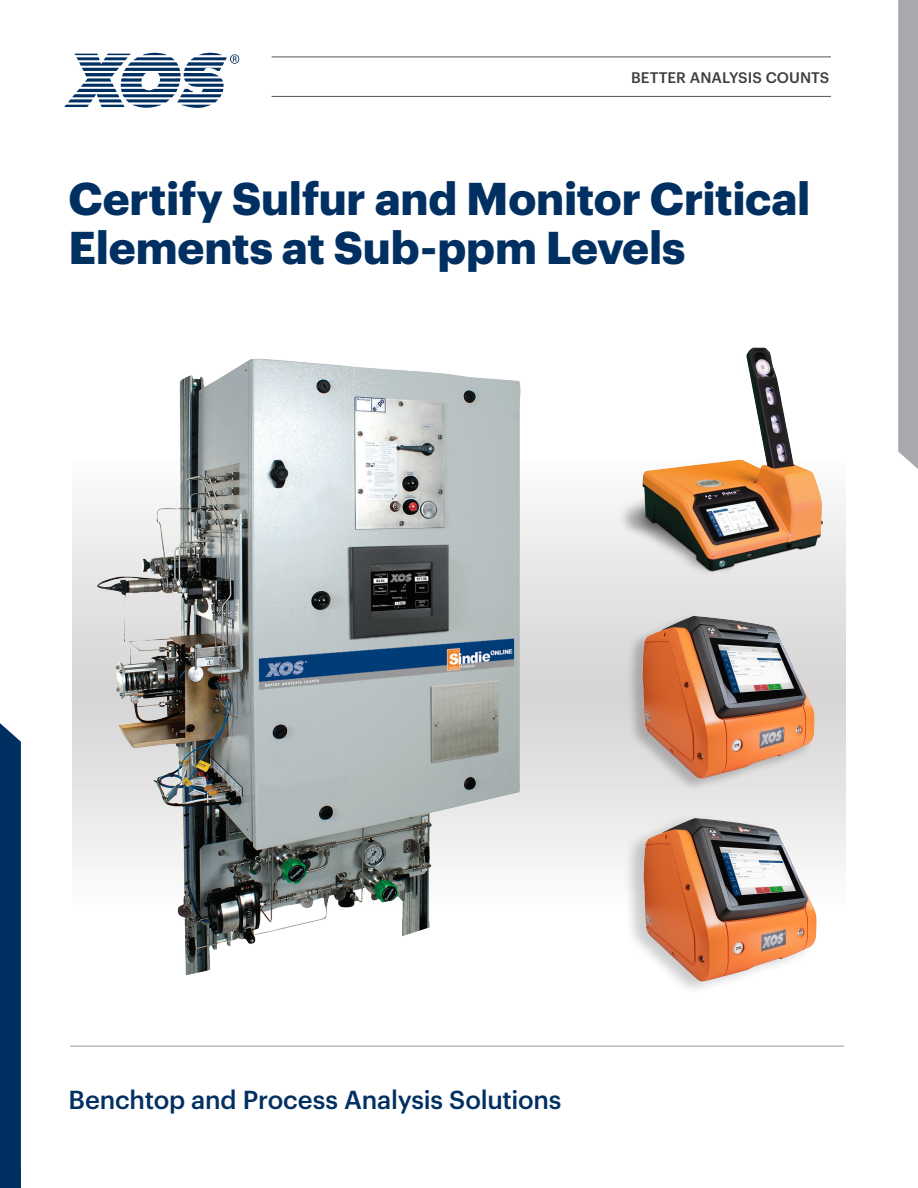
<style>
.page{position:relative;width:918px;height:1188px;background:#fff}
.page>*{position:absolute;margin:0;border:0;box-sizing:border-box;transform-origin:0 0}
.Tables{font:700 45px/49.5px "Graphik";letter-spacing:-.005em;color:#003062}
.Body_Copy{font:500 25.5px "Graphik";letter-spacing:-.005em;color:#003062}
.t1{font:500 15px "Graphik";letter-spacing:.005em;color:#3e3e3f}
</style>
<div class="page">
<hr style="left:70px;top:1045px;width:774px;height:2px;background:#c2bab7">
<svg style="left:64px;top:53px;width:175px;height:55px"></svg>
<hr style="left:272px;top:57px;width:559px;height:1px;background:#545555">
<hr style="left:272px;top:96px;width:559px;height:1px;background:#545555">
<div style="left:0;top:723px;width:21px;height:445px;background:#003062"></div>
<div style="left:0;top:1168px;width:21px;height:20px;background:#003062"></div>
<svg style="left:898px;top:0;width:20px;height:469px;background:#abacb0"></svg>
<img style="left:70px;top:359px;width:572px;height:687px">
<img style="left:605px;top:347px;width:226px;height:231px">
<img style="left:620px;top:581px;width:211px;height:202px">
<img style="left:620px;top:783px;width:214px;height:213px">
<p class="t1" style="left:631px;top:66px;width:200px">BETTER ANALYSIS COUNTS</p>
<p class="Tables" style="left:69px;top:169px;width:743px">Certify Sulfur and Monitor Critical<br>Elements at Sub-ppm Levels</p>
<p class="Body_Copy" style="left:69px;top:1080px;width:495px">Benchtop and Process Analysis Solutions</p>
</div>
